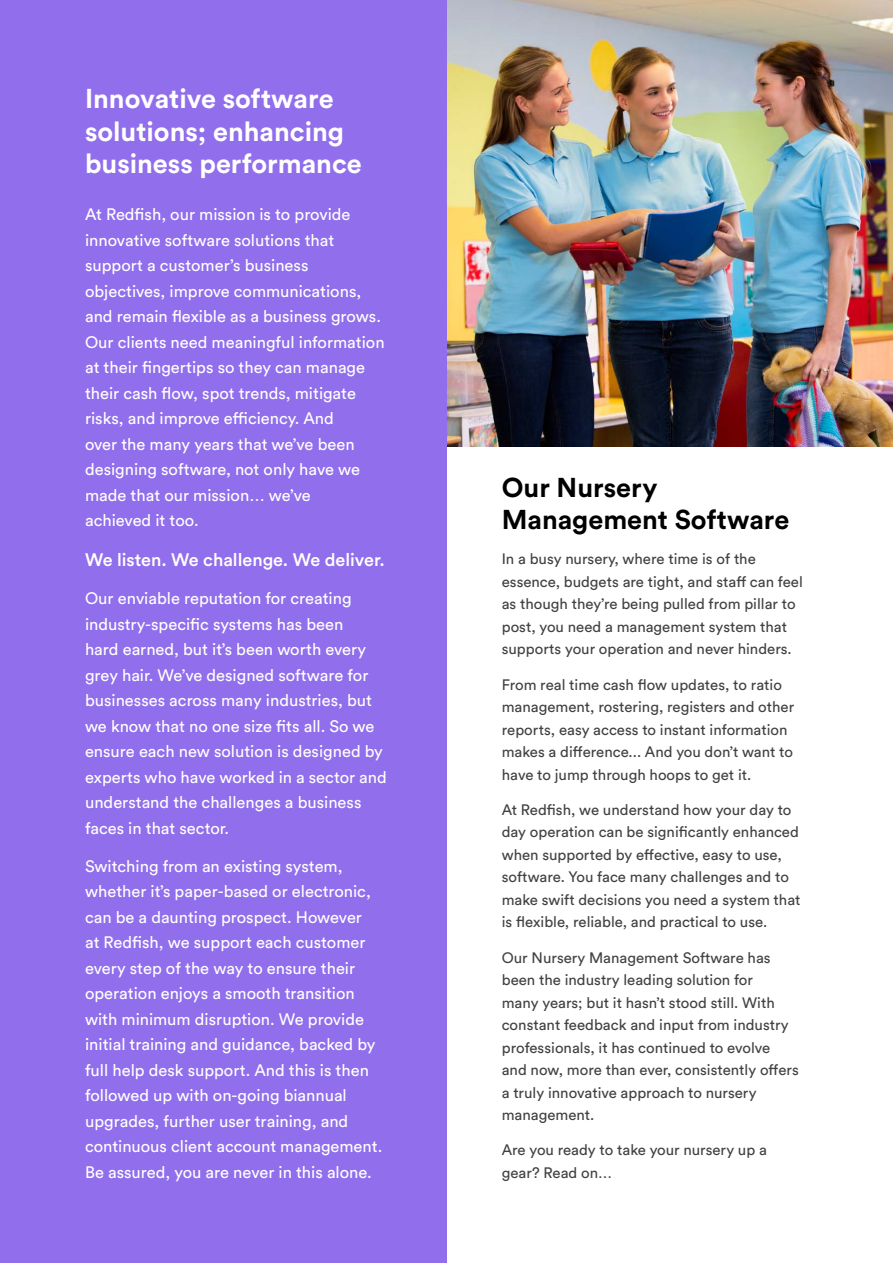
<style>
.page{position:relative;width:893px;height:1263px;background:#fff}
.page>*{position:absolute;margin:0;border:0;box-sizing:border-box;transform-origin:0 0}
.t1{font:700 27px/32.4px "Circular Std";color:#fff}
.t2{font:700 27px/32.4px "Circular Std";color:#000}
.t3{font:500 18px "Circular Std";color:#fff}
.t4{font:16.5px/25.5px "Circular Std";color:#fff}
.t5{font:15px/22.5px "Circular Std";color:#414042}
</style>
<div class="page">
<img style="left:446px;top:0;width:447px;height:446px">
<div style="left:0;top:0;width:446px;height:1263px;background:#916eeb"></div>
<h1 class="t1" style="left:85px;top:82px;width:278px">Innovative software solutions; enhancing business performance</h1>
<p class="t4" style="left:85px;top:201px;width:301px">At Redfish, our mission is to provide innovative software solutions that support a customer’s business objectives, improve communications, and remain flexible as a business grows.<br>Our clients need meaningful information at their fingertips so they can manage their cash flow, spot trends, mitigate risks, and improve efficiency. And<br>over the many years that we’ve been designing software, not only have we made that our mission… we’ve<br>achieved it too.</p>
<p class="t3" style="left:85px;top:548px;width:301px">We listen. We challenge. We deliver.</p>
<p class="t4" style="left:85px;top:585px;width:303px">Our enviable reputation for creating industry-specific systems has been<br>hard earned, but it’s been worth every grey hair. We’ve designed software for businesses across many industries, but we know that no one size fits all. So we ensure each new solution is designed by experts who have worked in a sector and understand the challenges a business faces in that sector.</p>
<p class="t4" style="left:85px;top:853px;width:299px">Switching from an existing system, whether it’s paper-based or electronic, can be a daunting prospect. However<br>at Redfish, we support each customer every step of the way to ensure their operation enjoys a smooth transition with minimum disruption. We provide initial training and guidance, backed by full help desk support. And this is then followed up with on-going biannual upgrades, further user training, and continuous client account management.<br>Be assured, you are never in this alone.</p>
<h1 class="t2" style="left:502px;top:470px;width:289px">Our Nursery<br>Management Software</h1>
<p class="t5" style="left:502px;top:548px;width:303px">In a busy nursery, where time is of the essence, budgets are tight, and staff can feel as though they’re being pulled from pillar to post, you need a management system that supports your operation and never hinders.</p>
<p class="t5" style="left:502px;top:673px;width:294px">From real time cash flow updates, to ratio management, rostering, registers and other reports, easy access to instant information makes a difference... And you don’t want to have to jump through hoops to get it.</p>
<p class="t5" style="left:502px;top:798px;width:300px">At Redfish, we understand how your day to day operation can be significantly enhanced when supported by effective, easy to use, software. You face many challenges and to make swift decisions you need a system that is flexible, reliable, and practical to use.</p>
<p class="t5" style="left:502px;top:946px;width:299px">Our Nursery Management Software has been the industry leading solution for<br>many years; but it hasn’t stood still. With constant feedback and input from industry professionals, it has continued to evolve and now, more than ever, consistently offers a truly innovative approach to nursery management.</p>
<p class="t5" style="left:502px;top:1139px;width:267px">Are you ready to take your nursery up a gear? Read on…</p>
</div>
